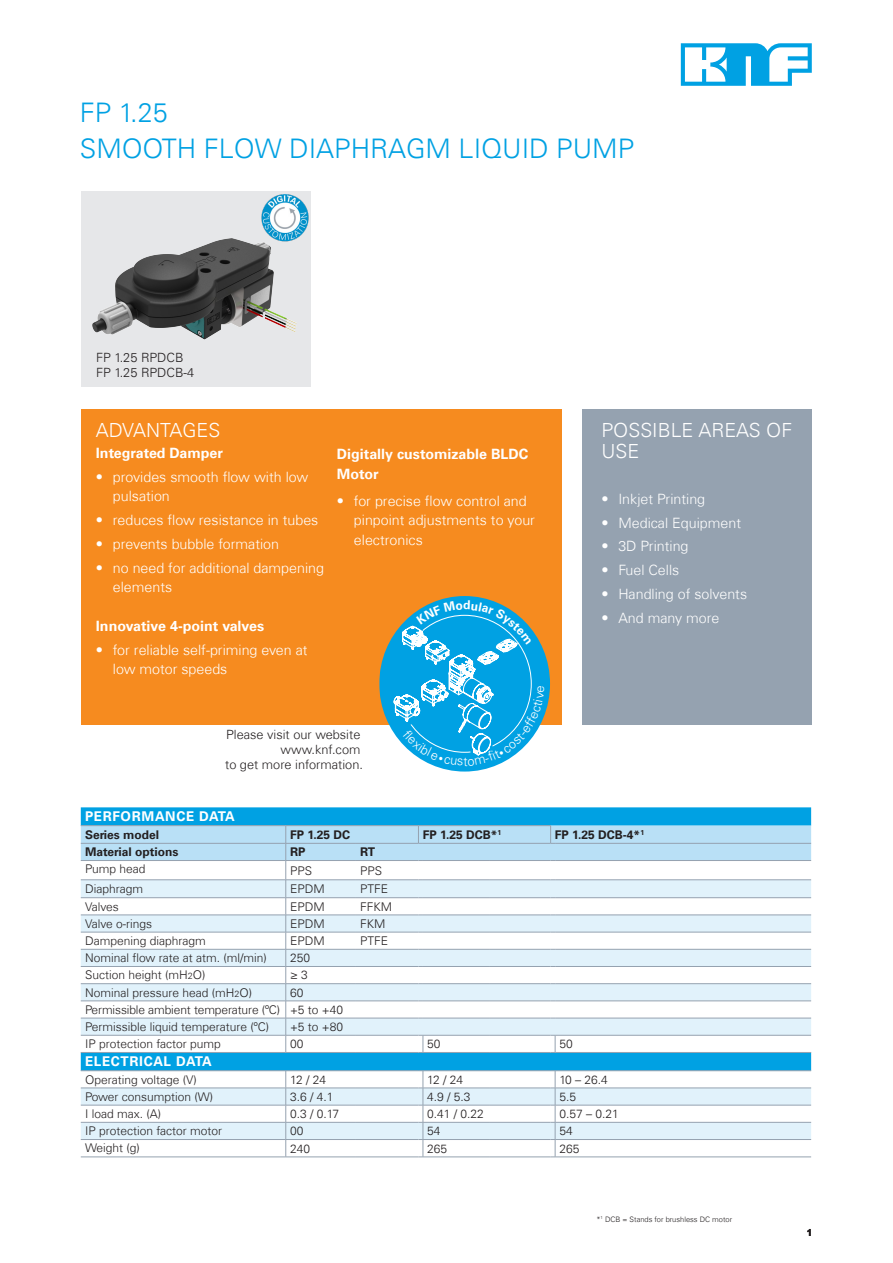
<style>
.page{position:relative;width:893px;height:1263px;background:#fff}
.page>*{position:absolute;margin:0;border:0;box-sizing:border-box;transform-origin:0 0}
.KNF_HEADLINE_blue{font:300 27px "Univers Com 45";color:#00a1e3}
.Headline{font:300 27px "Univers Com 45";color:#00a1e3}
.Subline{font:300 19.5px/21.8px "Univers Com 45";color:#fff}
.t1{font:300 14.25px/19.5px "Univers Com 45";color:#fff}
.t2{font:700 14.25px/19.8px "Univers Com 65";color:#fff}
.Titel_Headline_Tabelle{font:700 13.5px "Univers Com 65";letter-spacing:.05em;color:#fff}
.t3{font:300 13.05px "Univers LT Std";color:#fff}
.Bildbezeichnung{font:300 12.75px/15px "Univers Com 45";color:#231f20;text-align:right}
.Titel_Fließtext_Tabelle{font:300 12px "Univers Com 45";color:#231f20}
.Titel_Kopfzeile_Tabelle{font:300 12px "Univers Com 45";color:#231f20}
.Titel_Kopfzeile_Tabelle-2{font:700 12px "Univers Com 65";color:#231f20}
.t4{font:700 9.75px "Arial";color:#231f20}
.Fußzeile_Tabelle{font:300 7.5px "Univers Com 45";color:#231f20}
.s1{font-size:9px}
</style>
<div class="page">
<div style="left:81px;top:191px;width:229px;height:196px;background:#e6e7e9"></div>
<div style="left:81px;top:409px;width:480px;height:316px;background:#f68b1f"></div>
<svg style="left:681px;top:43px;width:131px;height:43px"></svg>
<div style="left:583px;top:409px;width:229px;height:316px;background:#95a2b0"></div>
<img style="left:261px;top:191px;width:50px;height:52px">
<img style="left:92px;top:216px;width:218px;height:124px">
<div style="left:81px;top:807px;width:730px;height:18px;background:#00a1e3"></div>
<div style="left:81px;top:1053px;width:730px;height:17px;background:#00a1e3"></div>
<svg style="left:81px;top:1070px;width:730px;height:88px"></svg>
<hr style="left:555px;top:1157px;width:256px;height:1px;background:#95a2b0">
<svg style="left:81px;top:825px;width:730px;height:228px"></svg>
<hr style="left:555px;top:1001px;width:256px;height:1px;background:#95a2b0">
<svg style="left:379px;top:596px;width:171px;height:175px"></svg>
<p class="Headline" style="left:80px;top:96px;width:89px">FP 1.25</p>
<p class="KNF_HEADLINE_blue" style="left:80px;top:132px;width:556px">SMOOTH FLOW DIAPHRAGM LIQUID PUMP</p>
<p class="Bildbezeichnung" style="left:96px;top:350px;width:89px">FP 1.25 RPDCB</p>
<p class="Bildbezeichnung" style="left:96px;top:365px;width:100px">FP 1.25 RPDCB-4</p>
<p class="Subline" style="left:96px;top:419px;width:126px">ADVANTAGES</p>
<p class="t2" style="left:96px;top:443px;width:129px">Integrated Damper</p>
<p class="t1" style="left:113px;top:467px;width:197px;text-indent:-17px">• provides smooth flow with low pulsation</p>
<p class="t1" style="left:96px;top:510px;width:224px">• reduces flow resistance in tubes</p>
<p class="t1" style="left:96px;top:534px;width:185px">• prevents bubble formation</p>
<p class="t1" style="left:113px;top:558px;width:213px;text-indent:-17px">• no need for additional dampening elements</p>
<p class="t2" style="left:96px;top:616px;width:170px">Innovative 4-point valves</p>
<p class="t1" style="left:113px;top:640px;width:196px;text-indent:-17px">• for reliable self-priming even at low motor speeds</p>
<p class="t2" style="left:337px;top:444px;width:193px">Digitally customizable BLDC<br>Motor</p>
<p class="t1" style="left:354px;top:491px;width:183px;text-indent:-17px">• for precise flow control and pinpoint adjustments to your electronics</p>
<p class="Bildbezeichnung" style="left:225px;top:726px;width:139px">Please visit our website www.knf.com<br>to get more information.</p>
<p class="t3" style="left:463px;top:753px;width:6px">t</p>
<p class="Subline" style="left:601px;top:419px;width:192px">POSSIBLE AREAS OF<br>USE</p>
<p class="t1" style="left:601px;top:489px;width:105px">• Inkjet Printing</p>
<p class="t1" style="left:601px;top:513px;width:141px">• Medical Equipment</p>
<p class="t1" style="left:601px;top:537px;width:89px">• 3D Printing</p>
<p class="t1" style="left:601px;top:560px;width:80px">• Fuel Cells</p>
<p class="t1" style="left:601px;top:584px;width:147px">• Handling of solvents</p>
<p class="t1" style="left:601px;top:608px;width:120px">• And many more</p>
<p class="Titel_Headline_Tabelle" style="left:85px;top:809px;width:151px">PERFORMANCE DATA</p>
<p class="Titel_Kopfzeile_Tabelle-2" style="left:85px;top:827px;width:76px">Series model</p>
<p class="Titel_Kopfzeile_Tabelle-2" style="left:290px;top:827px;width:62px">FP 1.25 DC</p>
<p class="Titel_Kopfzeile_Tabelle-2" style="left:423px;top:827px;width:80px">FP 1.25 DCB*<sup>1</sup></p>
<p class="Titel_Kopfzeile_Tabelle-2" style="left:555px;top:827px;width:91px">FP 1.25 DCB-4*<sup>1</sup></p>
<p class="Titel_Kopfzeile_Tabelle-2" style="left:85px;top:845px;width:95px">Material options</p>
<p class="Titel_Kopfzeile_Tabelle-2" style="left:290px;top:845px;width:17px">RP</p>
<p class="Titel_Kopfzeile_Tabelle-2" style="left:360px;top:845px;width:17px">RT</p>
<p class="Titel_Fließtext_Tabelle" style="left:85px;top:862px;width:62px">Pump head</p>
<p class="Titel_Kopfzeile_Tabelle" style="left:290px;top:863px;width:23px">PPS</p>
<p class="Titel_Kopfzeile_Tabelle" style="left:360px;top:863px;width:23px">PPS</p>
<p class="Titel_Fließtext_Tabelle" style="left:85px;top:881px;width:60px">Diaphragm</p>
<p class="Titel_Kopfzeile_Tabelle" style="left:290px;top:881px;width:36px">EPDM</p>
<p class="Titel_Kopfzeile_Tabelle" style="left:360px;top:881px;width:30px">PTFE</p>
<p class="Titel_Fließtext_Tabelle" style="left:85px;top:899px;width:35px">Valves</p>
<p class="Titel_Kopfzeile_Tabelle" style="left:290px;top:899px;width:36px">EPDM</p>
<p class="Titel_Kopfzeile_Tabelle" style="left:360px;top:899px;width:34px">FFKM</p>
<p class="Titel_Fließtext_Tabelle" style="left:85px;top:916px;width:69px">Valve o-rings</p>
<p class="Titel_Kopfzeile_Tabelle" style="left:290px;top:916px;width:36px">EPDM</p>
<p class="Titel_Kopfzeile_Tabelle" style="left:360px;top:916px;width:27px">FKM</p>
<p class="Titel_Fließtext_Tabelle" style="left:85px;top:933px;width:122px">Dampening diaphragm</p>
<p class="Titel_Kopfzeile_Tabelle" style="left:290px;top:933px;width:36px">EPDM</p>
<p class="Titel_Kopfzeile_Tabelle" style="left:360px;top:933px;width:30px">PTFE</p>
<p class="Titel_Fließtext_Tabelle" style="left:85px;top:951px;width:183px">Nominal flow rate at atm. (ml/min)</p>
<p class="Titel_Kopfzeile_Tabelle" style="left:290px;top:951px;width:22px">250</p>
<p class="Titel_Fließtext_Tabelle" style="left:85px;top:968px;width:122px">Suction height (mH<span class="s1">2</span>O)</p>
<p class="Titel_Kopfzeile_Tabelle" style="left:290px;top:968px;width:19px">≥ 3</p>
<p class="Titel_Fließtext_Tabelle" style="left:85px;top:985px;width:169px">Nominal pressure head (mH<span class="s1">2</span>O)</p>
<p class="Titel_Kopfzeile_Tabelle" style="left:290px;top:985px;width:15px">60</p>
<p class="Titel_Fließtext_Tabelle" style="left:85px;top:1002px;width:197px">Permissible ambient temperature (ºC)</p>
<p class="Titel_Fließtext_Tabelle" style="left:290px;top:1002px;width:55px">+5 to +40</p>
<p class="Titel_Fließtext_Tabelle" style="left:85px;top:1019px;width:185px">Permissible liquid temperature (ºC)</p>
<p class="Titel_Fließtext_Tabelle" style="left:290px;top:1019px;width:55px">+5 to +80</p>
<p class="Titel_Fließtext_Tabelle" style="left:85px;top:1037px;width:137px">IP protection factor pump</p>
<p class="Titel_Kopfzeile_Tabelle" style="left:290px;top:1037px;width:15px">00</p>
<p class="Titel_Kopfzeile_Tabelle" style="left:427px;top:1037px;width:15px">50</p>
<p class="Titel_Kopfzeile_Tabelle" style="left:559px;top:1037px;width:15px">50</p>
<p class="Titel_Headline_Tabelle" style="left:85px;top:1054px;width:128px">ELECTRICAL DATA</p>
<p class="Titel_Fließtext_Tabelle" style="left:85px;top:1072px;width:113px">Operating voltage (V)</p>
<p class="Titel_Kopfzeile_Tabelle" style="left:290px;top:1072px;width:38px">12 / 24</p>
<p class="Titel_Kopfzeile_Tabelle" style="left:427px;top:1072px;width:38px">12 / 24</p>
<p class="Titel_Kopfzeile_Tabelle" style="left:559px;top:1072px;width:50px">10 – 26.4</p>
<p class="Titel_Fließtext_Tabelle" style="left:85px;top:1089px;width:130px">Power consumption (W)</p>
<p class="Titel_Kopfzeile_Tabelle" style="left:290px;top:1089px;width:45px">3.6 / 4.1</p>
<p class="Titel_Kopfzeile_Tabelle" style="left:427px;top:1089px;width:45px">4.9 / 5.3</p>
<p class="Titel_Kopfzeile_Tabelle" style="left:559px;top:1089px;width:18px">5.5</p>
<p class="Titel_Fließtext_Tabelle" style="left:85px;top:1106px;width:78px">I load max. (A)</p>
<p class="Titel_Kopfzeile_Tabelle" style="left:290px;top:1106px;width:51px">0.3 / 0.17</p>
<p class="Titel_Kopfzeile_Tabelle" style="left:427px;top:1106px;width:58px">0.41 / 0.22</p>
<p class="Titel_Kopfzeile_Tabelle" style="left:559px;top:1106px;width:61px">0.57 – 0.21</p>
<p class="Titel_Fließtext_Tabelle" style="left:85px;top:1124px;width:139px">IP protection factor motor</p>
<p class="Titel_Kopfzeile_Tabelle" style="left:290px;top:1124px;width:15px">00</p>
<p class="Titel_Kopfzeile_Tabelle" style="left:427px;top:1124px;width:15px">54</p>
<p class="Titel_Kopfzeile_Tabelle" style="left:559px;top:1124px;width:15px">54</p>
<p class="Titel_Fließtext_Tabelle" style="left:85px;top:1141px;width:56px">Weight (g)</p>
<p class="Titel_Kopfzeile_Tabelle" style="left:290px;top:1141px;width:22px">240</p>
<p class="Titel_Kopfzeile_Tabelle" style="left:427px;top:1141px;width:22px">265</p>
<p class="Titel_Kopfzeile_Tabelle" style="left:559px;top:1141px;width:22px">265</p>
<p class="Fußzeile_Tabelle" style="left:596px;top:1214px;width:137px">*<sup>1</sup> DCB = Stands for brushless DC motor</p>
<p class="t4" style="left:807px;top:1226px;width:7px">1</p>
</div>
